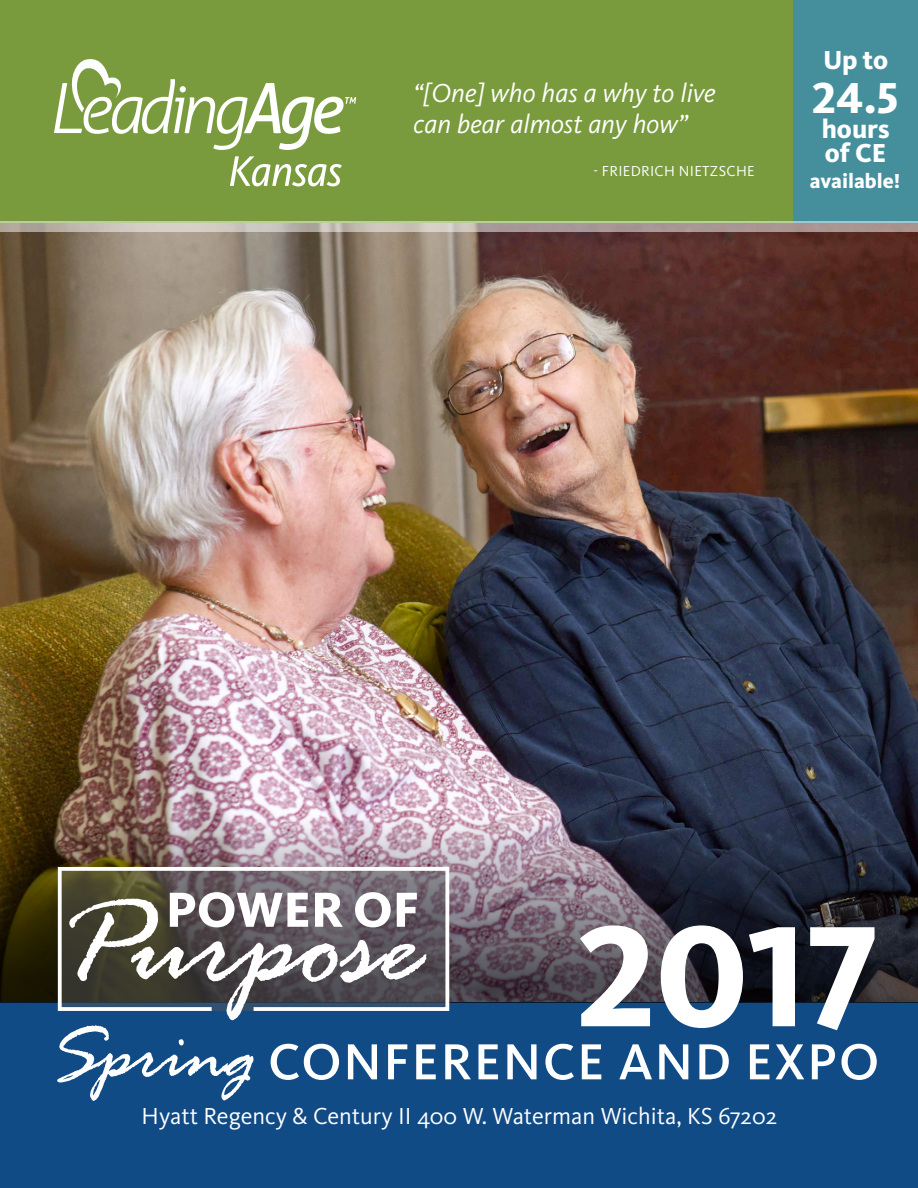
<style>
.page{position:relative;width:918px;height:1188px;background:#fff}
.page>*{position:absolute;margin:0;border:0;box-sizing:border-box;transform-origin:0 0}
.t1{font:800 148.65px "Kievit OT";color:#fff}
.t2{font:500 52.5px "Kievit OT";letter-spacing:.035em;color:#fff}
.t3{font:800 45px "Kievit OT";color:#fff}
.t4{font:italic 27px/31.5px "Kievit OT";color:#fff}
.t5{font:800 27px/24px "Kievit OT";color:#fff}
.t6{font:24px "Kievit OT";color:#fff}
.t7{font:800 21px "Kievit OT";color:#fff}
.t8{font:15px "Kievit OT";letter-spacing:.02em;color:#fff}
.s1{font-family:"Rage";font-weight:400;font-style:italic;font-size:79.5px}
</style>
<div class="page">
<img style="left:0;top:231px;width:918px;height:586px">
<div style="left:0;top:0;width:918px;height:222px;background:#799b3d"></div>
<div style="left:0;top:1002px;width:918px;height:186px;background:#114b86"></div>
<img style="left:0;top:817px;width:918px;height:185px">
<svg style="left:56px;top:865px;width:395px;height:148px"></svg>
<div style="left:793px;top:0;width:125px;height:222px;background:#458f9c"></div>
<svg style="left:54px;top:59px;width:302px;height:91px"></svg>
<svg style="left:230px;top:156px;width:112px;height:30px"></svg>
<svg style="left:0;top:221px;width:918px;height:10px;background:#b7b1a5"></svg>
<p class="t4" style="left:414px;top:77px;width:304px">“[One] who has a why to live can bear almost any how”</p>
<p class="t8" style="left:594px;top:162px;width:163px">- FRIEDRICH NIETZSCHE</p>
<p class="t5" style="left:823px;top:48px;width:67px">Up to</p>
<h3 class="t3" style="left:813px;top:71px;width:88px">24.5</h3>
<p class="t5" style="left:822px;top:117px;width:69px">hours of CE</p>
<p class="t7" style="left:810px;top:169px;width:92px">available!</p>
<h1 class="t1" style="left:578px;top:889px;width:304px">2017</h1>
<h2 class="t2" style="left:48px;top:1032px;width:833px"><span class="s1">Spring</span> CONFERENCE AND EXPO</h2>
<p class="t6" style="left:142px;top:1102px;width:637px">Hyatt Regency &amp; Century II 400 W. Waterman Wichita, KS 67202</p>
</div>
